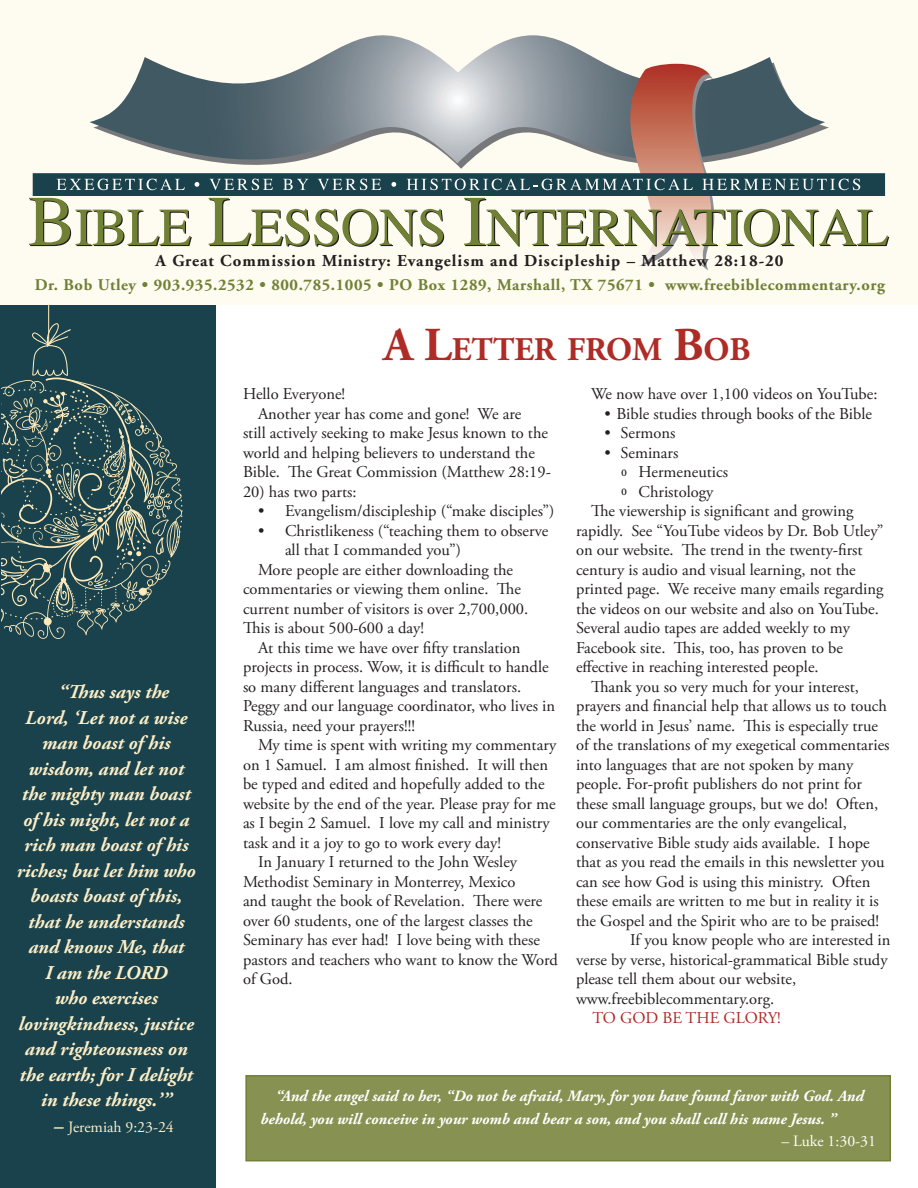
<style>
.page{position:relative;width:918px;height:1188px;background:#fff}
.page>*{position:absolute;margin:0;border:0;box-sizing:border-box;transform-origin:0 0}
.Heading{font:700 33px "Adobe Garamond Pro";color:#ae2b26}
.Verse{font:italic 700 19.5px "Adobe Garamond Pro";color:#fdeec7}
.t1{font:700 16.65px "Adobe Garamond";letter-spacing:.06em;color:#231f20}
.Text{font:16.5px/19.5px "Adobe Garamond Pro";color:#231f20}
.Text-2{font:16.5px "Adobe Garamond Pro";color:#ae2b26}
.Greeting{font:16.5px "Adobe Garamond Pro";color:#231f20}
.t2{font:700 16.35px "Adobe Garamond";letter-spacing:.04em;color:#708035}
.Verse-2{font:italic 700 15.75px/22.5px "Adobe Garamond Pro";color:#fff}
.Verse-3{font:15.75px "Adobe Garamond Pro";color:#fdeec7}
.Verse-4{font:15.75px "Adobe Garamond Pro";color:#fff}
.s1{font-weight:700;font-style:italic;font-size:19.5px}
.s2{font-size:47.25px}
</style>
<div class="page">
<div style="left:0;top:305px;width:216px;height:883px;background:#19424c"></div>
<div style="left:0;top:0;width:918px;height:305px;background:#fefbf0"></div>
<svg style="left:89px;top:35px;width:682px;height:126px"></svg>
<div style="left:34px;top:174px;width:850px;height:21px;background:#19424c"></div>
<div style="left:33px;top:173px;width:852px;height:23px;border:2px solid #19424c"></div>
<svg style="left:57px;top:179px;width:128px;height:11px"></svg>
<svg style="left:195px;top:182px;width:4px;height:5px"></svg>
<svg style="left:29px;top:198px;width:163px;height:48px"></svg>
<svg style="left:209px;top:61px;width:680px;height:209px"></svg>
<svg style="left:1px;top:305px;width:181px;height:334px"></svg>
<div style="left:246px;top:1076px;width:644px;height:85px;background:#879151"></div>
<div style="left:245px;top:1075px;width:646px;height:86px;border:2px solid #708035"></div>
<p class="t1" style="left:156px;top:252px;width:630px">A Great Commission Ministry: Evangelism and Discipleship – Matthew 28:18-20</p>
<p class="t2" style="left:35px;top:276px;width:852px">Dr. Bob Utley • 903.935.2532 • 800.785.1005 • PO Box 1289, Marshall, TX 75671 • www.freebiblecommentary.org</p>
<p class="Verse" style="left:58px;top:681px;width:112px">“Thus says the</p>
<p class="Verse" style="left:25px;top:706px;width:163px">Lord, ‘Let not a wise</p>
<p class="Verse" style="left:42px;top:732px;width:130px">man boast of his</p>
<p class="Verse" style="left:28px;top:757px;width:157px">wisdom, and let not</p>
<p class="Verse" style="left:22px;top:783px;width:170px">the mighty man boast</p>
<p class="Verse" style="left:23px;top:808px;width:168px">of his might, let not a</p>
<p class="Verse" style="left:24px;top:834px;width:166px">rich man boast of his</p>
<p class="Verse" style="left:17px;top:859px;width:180px">riches; but let him who</p>
<p class="Verse" style="left:30px;top:885px;width:154px">boasts boast of this,</p>
<p class="Verse" style="left:28px;top:910px;width:158px">that he understands</p>
<p class="Verse" style="left:28px;top:936px;width:157px">and knows Me, that</p>
<p class="Verse" style="left:45px;top:961px;width:124px">I am the LORD</p>
<p class="Verse" style="left:55px;top:987px;width:105px">who exercises</p>
<p class="Verse" style="left:18px;top:1012px;width:177px">lovingkindness, justice</p>
<p class="Verse" style="left:25px;top:1038px;width:164px">and righteousness on</p>
<p class="Verse" style="left:20px;top:1063px;width:175px">the earth; for I delight</p>
<p class="Verse" style="left:41px;top:1089px;width:132px">in these things.’”</p>
<p class="Verse-3" style="left:54px;top:1117px;width:122px"><span class="s1">–</span> Jeremiah 9:23-24</p>
<p class="Heading" style="left:383px;top:330px;width:367px"><span class="s2">A L</span>ETTER FROM <span class="s2">B</span>OB</p>
<p class="Greeting" style="left:243px;top:384px;width:104px">Hello Everyone!</p>
<p class="Text" style="left:243px;top:404px;width:310px;text-indent:15px">Another year has come and gone! We are<br>still actively seeking to make Jesus known to the world and helping believers to understand the Bible. The Great Commission (Matthew 28:19-</p>
<p class="Text" style="left:243px;top:482px;width:115px">20) has two parts:</p>
<p class="Text" style="left:258px;top:502px;width:298px">• Evangelism/discipleship (“make disciples”)</p>
<p class="Text" style="left:285px;top:521px;width:265px;text-indent:-27px">• Christlikeness (“teaching them to observe all that I commanded you”)</p>
<p class="Text" style="left:243px;top:560px;width:287px;text-indent:15px">More people are either downloading the commentaries or viewing them online. The current number of visitors is over 2,700,000.<br>This is about 500-600 a day!</p>
<p class="Text" style="left:243px;top:638px;width:314px;text-indent:15px">At this time we have over fifty translation projects in process. Wow, it is difficult to handle so many different languages and translators.<br>Peggy and our language coordinator, who lives in Russia, need your prayers!!!</p>
<p class="Text" style="left:243px;top:736px;width:315px;text-indent:15px">My time is spent with writing my commentary on 1 Samuel. I am almost finished. It will then be typed and edited and hopefully added to the website by the end of the year. Please pray for me as I begin 2 Samuel. I love my call and ministry task and it a joy to go to work every day!</p>
<p class="Text" style="left:243px;top:853px;width:316px;text-indent:15px">In January I returned to the John Wesley Methodist Seminary in Monterrey, Mexico<br>and taught the book of Revelation. There were over 60 students, one of the largest classes the Seminary has ever had! I love being with these pastors and teachers who want to know the Word of God.</p>
<p class="Text" style="left:591px;top:385px;width:288px">We now have over 1,100 videos on YouTube:</p>
<p class="Text" style="left:604px;top:404px;width:269px">• Bible studies through books of the Bible</p>
<p class="Text" style="left:604px;top:424px;width:73px">• Sermons</p>
<p class="Text" style="left:604px;top:443px;width:75px">• Seminars</p>
<p class="Text" style="left:621px;top:463px;width:109px">0 Hermeneutics</p>
<p class="Text" style="left:621px;top:482px;width:94px">0 Christology</p>
<p class="Text" style="left:576px;top:502px;width:309px;text-indent:15px">The viewership is significant and growing rapidly. See “YouTube videos by Dr. Bob Utley” on our website. The trend in the twenty-first century is audio and visual learning, not the printed page. We receive many emails regarding the videos on our website and also on YouTube.<br>Several audio tapes are added weekly to my Facebook site. This, too, has proven to be effective in reaching interested people.</p>
<p class="Text" style="left:576px;top:677px;width:315px;text-indent:15px">Thank you so very much for your interest, prayers and financial help that allows us to touch the world in Jesus’ name. This is especially true of the translations of my exegetical commentaries into languages that are not spoken by many people. For-profit publishers do not print for these small language groups, but we do! Often, our commentaries are the only evangelical, conservative Bible study aids available. I hope that as you read the emails in this newsletter you can see how God is using this ministry. Often these emails are written to me but in reality it is the Gospel and the Spirit who are to be praised!</p>
<p class="Text" style="left:576px;top:931px;width:316px;text-indent:54px">If you know people who are interested in verse by verse, historical-grammatical Bible study please tell them about our website, www.freebiblecommentary.org.</p>
<p class="Text-2" style="left:593px;top:1008px;width:190px">TO GOD BE THE GLORY!</p>
<p class="Verse-2" style="left:260px;top:1086px;width:605px;text-indent:15px">“And the angel said to her, “Do not be afraid, Mary, for you have found favor with God. And behold, you will conceive in your womb and bear a son, and you shall call his name Jesus. ”</p>
<p class="Verse-4" style="left:781px;top:1132px;width:96px">– Luke 1:30-31</p>
</div>
